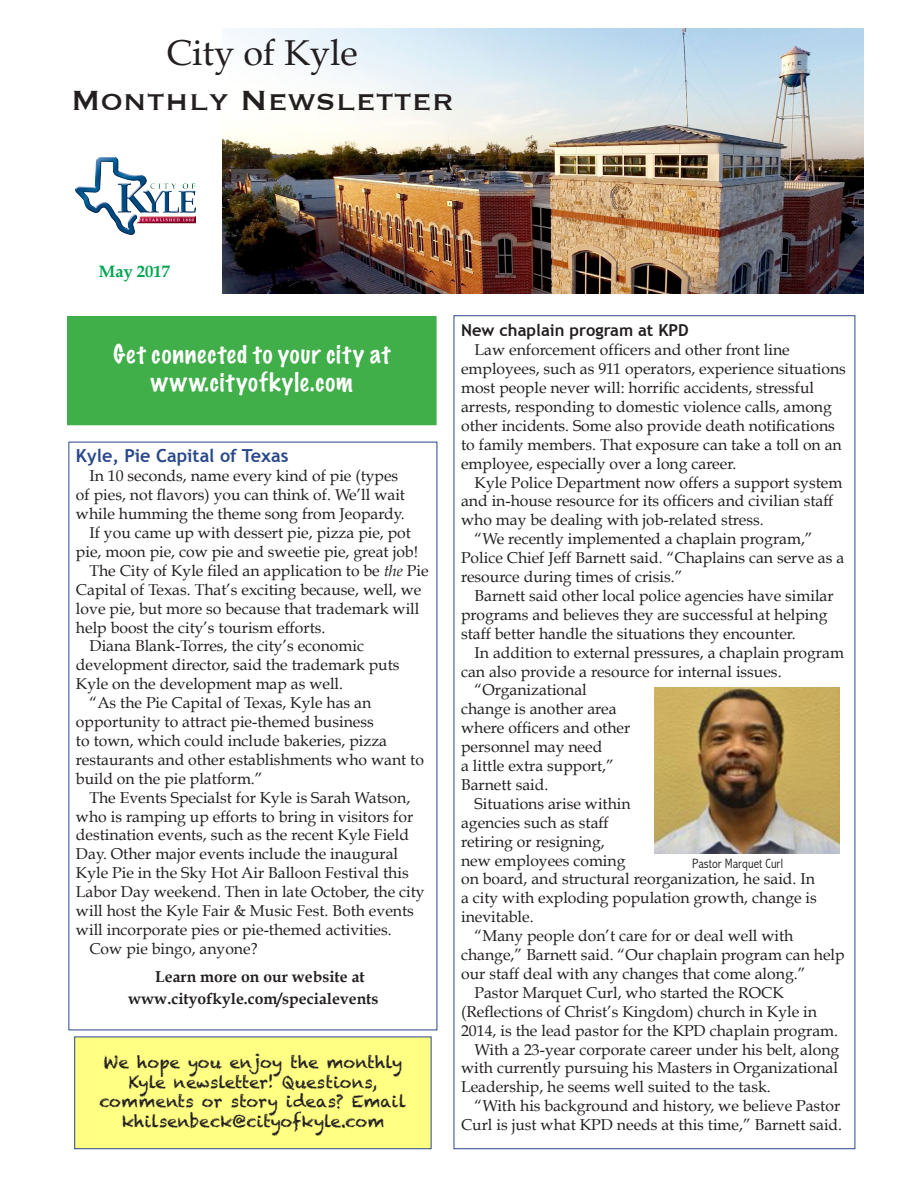
<style>
.page{position:relative;width:918px;height:1188px;background:#fff}
.page>*{position:absolute;margin:0;border:0;box-sizing:border-box;transform-origin:0 0}
.t1{font:36px "Copperplate";color:#231f20}
.t2{font:36px "Book Antiqua";color:#231f20}
.t3{font:100 23.55px "Marker Felt";letter-spacing:.045em;color:#fff}
.t4{font:700 18px "Trebuchet MS";color:#2a498c}
.t5{font:16.5px/19.8px "Chalkduster";color:#231f20;text-align:center}
.t6{font:700 16.5px "Trebuchet MS";color:#231f20}
.t7{font:700 16.5px "Book Antiqua";color:#00a54f}
.t8{font:15.75px/18.9px "Book Antiqua";color:#231f20}
.t9{font:700 15.75px/21.6px "Book Antiqua";color:#231f20}
.t10{font:300 condensed 13.5px "Abadi";color:#231f20}
.s1{font-style:italic}
</style>
<div class="page">
<img style="left:75px;top:157px;width:120px;height:78px">
<div style="left:68px;top:317px;width:368px;height:108px;background:#40ae49"></div>
<div style="left:67px;top:316px;width:369px;height:109px;border:1px solid #40ae49"></div>
<img style="left:222px;top:29px;width:642px;height:265px">
<div style="left:75px;top:1037px;width:356px;height:112px;background:#ffff84"></div>
<div style="left:74px;top:1037px;width:358px;height:112px;border:1px solid #2a498c"></div>
<img style="left:654px;top:687px;width:185px;height:166px">
<p class="t2" style="left:167px;top:31px;width:193px">City of Kyle</p>
<p class="t1" style="left:71px;top:77px;width:385px">Monthly Newsletter</p>
<p class="t7" style="left:99px;top:261px;width:73px">May 2017</p>
<p class="t3" style="left:114px;top:335px;width:278px">Get connected to your city at</p>
<p class="t3" style="left:151px;top:364px;width:203px">www.cityofkyle.com</p>
<p class="t4" style="left:76px;top:445px;width:214px">Kyle, Pie Capital of Texas</p>
<p class="t8" style="left:76px;top:467px;width:331px;text-align:center">In 10 seconds, name every kind of pie (types<br>of pies, not flavors) you can think of. We’ll wait while humming the theme song from Jeopardy.</p>
<p class="t8" style="left:76px;top:523px;width:344px;text-align:center">If you came up with dessert pie, pizza pie, pot pie, moon pie, cow pie and sweetie pie, great job!</p>
<p class="t8" style="left:76px;top:561px;width:354px;text-indent:14px">The City of Kyle filed an application to be <span class="s1">the</span> Pie Capital of Texas. That’s exciting because, well, we love pie, but more so because that trademark will help boost the city’s tourism efforts.</p>
<p class="t8" style="left:76px;top:637px;width:325px;text-indent:14px">Diana Blank-Torres, the city’s economic development director, said the trademark puts<br>Kyle on the development map as well.</p>
<p class="t8" style="left:76px;top:693px;width:350px;text-indent:14px">“As the Pie Capital of Texas, Kyle has an opportunity to attract pie-themed business<br>to town, which could include bakeries, pizza restaurants and other establishments who want to build on the pie platform.”</p>
<p class="t8" style="left:76px;top:788px;width:350px;text-indent:14px">The Events Specialst for Kyle is Sarah Watson, who is ramping up efforts to bring in visitors for destination events, such as the recent Kyle Field Day. Other major events include the inaugural Kyle Pie in the Sky Hot Air Balloon Festival this Labor Day weekend. Then in late October, the city will host the Kyle Fair &amp; Music Fest. Both events will incorporate pies or pie-themed activities.</p>
<p class="t8" style="left:89px;top:939px;width:170px">Cow pie bingo, anyone?</p>
<p class="t9" style="left:128px;top:966px;width:252px;text-indent:27px">Learn more on our website at www.cityofkyle.com/specialevents</p>
<p class="t5" style="left:99px;top:1052px;width:309px">We hope you enjoy the monthly<br>Kyle newsletter! Questions, comments or story ideas? Email</p>
<p class="t5" style="left:121px;top:1112px;width:265px">khilsenbeck@cityofkyle.com</p>
<p class="t6" style="left:461px;top:320px;width:229px">New chaplain program at KPD</p>
<p class="t8" style="left:461px;top:340px;width:386px;text-indent:14px">Law enforcement officers and other front line employees, such as 911 operators, experience situations most people never will: horrific accidents, stressful arrests, responding to domestic violence calls, among other incidents. Some also provide death notifications to family members. That exposure can take a toll on an employee, especially over a long career.</p>
<p class="t8" style="left:461px;top:473px;width:383px;text-indent:14px">Kyle Police Department now offers a support system and in-house resource for its officers and civilian staff who may be dealing with job-related stress.</p>
<p class="t8" style="left:461px;top:529px;width:385px;text-indent:14px">“We recently implemented a chaplain program,”<br>Police Chief Jeff Barnett said. “Chaplains can serve as a resource during times of crisis.”</p>
<p class="t8" style="left:461px;top:586px;width:374px;text-indent:14px">Barnett said other local police agencies have similar programs and believes they are successful at helping staff better handle the situations they encounter.</p>
<p class="t8" style="left:461px;top:643px;width:384px;text-indent:14px">In addition to external pressures, a chaplain program can also provide a resource for internal issues.</p>
<p class="t8" style="left:461px;top:681px;width:171px;text-indent:14px">“Organizational change is another area where officers and other personnel may need<br>a little extra support,”<br>Barnett said.</p>
<p class="t8" style="left:461px;top:794px;width:357px;text-indent:14px">Situations arise within<br>agencies such as staff<br>retiring or resigning,<br>new employees coming<br>on board, and structural reorganization, he said. In a city with exploding population growth, change is inevitable.</p>
<p class="t8" style="left:461px;top:926px;width:385px;text-indent:14px">“Many people don’t care for or deal well with change,” Barnett said. “Our chaplain program can help our staff deal with any changes that come along.”</p>
<p class="t8" style="left:461px;top:983px;width:379px;text-indent:14px">Pastor Marquet Curl, who started the ROCK (Reflections of Christ’s Kingdom) church in Kyle in<br>2014, is the lead pastor for the KPD chaplain program.</p>
<p class="t8" style="left:461px;top:1040px;width:380px;text-align:justify;text-indent:14px">With a 23-year corporate career under his belt, along with currently pursuing his Masters in Organizational Leadership, he seems well suited to the task.</p>
<p class="t8" style="left:461px;top:1096px;width:383px;text-align:right">“With his background and history, we believe Pastor<br>Curl is just what KPD needs at this time,” Barnett said.</p>
<p class="t10" style="left:692px;top:856px;width:92px">Pastor Marquet Curl</p>
</div>
